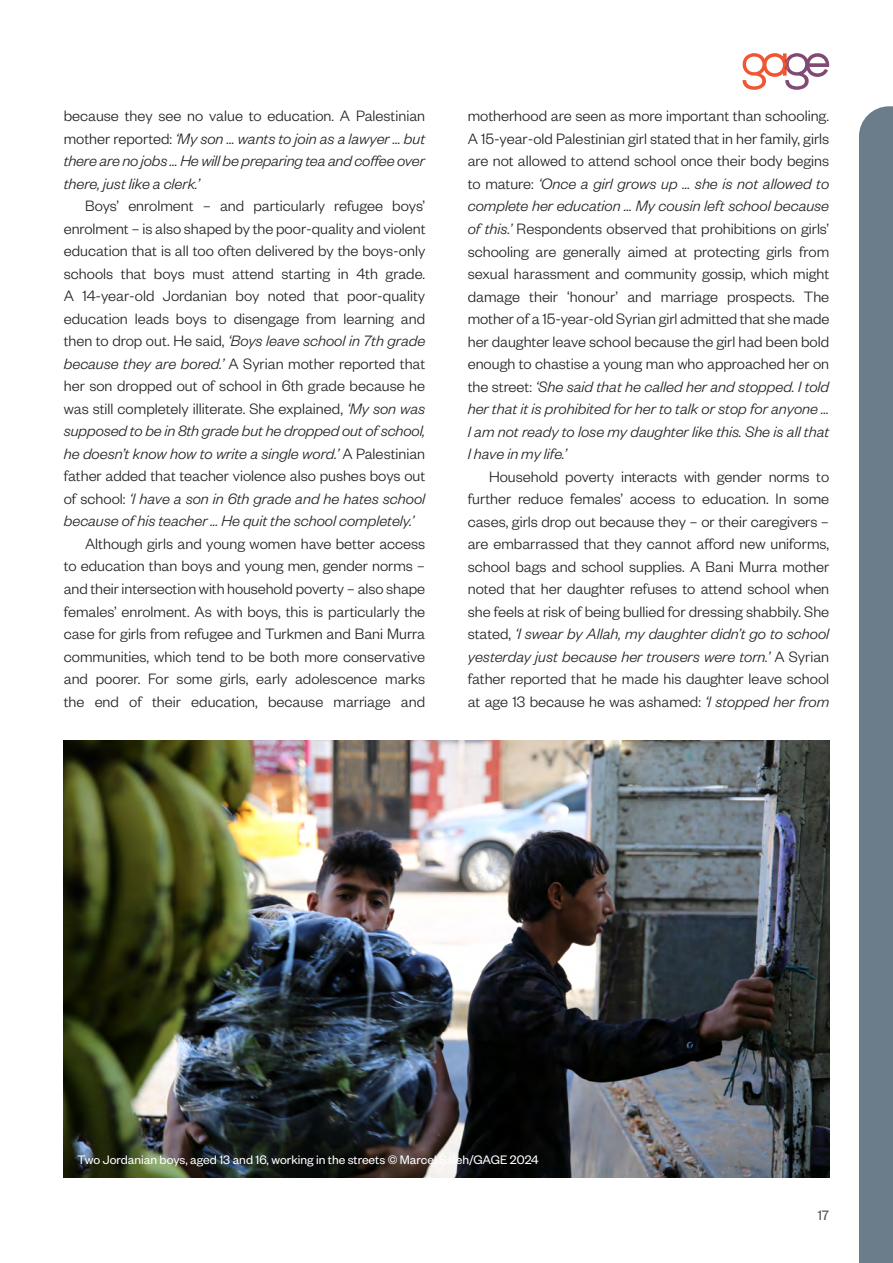
<style>
.page{position:relative;width:893px;height:1263px;background:#fff}
.page>*{position:absolute;margin:0;border:0;box-sizing:border-box;transform-origin:0 0}
.Body_paragraph{font:300 16.5px/22.5px "Founders Grotesk";color:#231f20;text-align:justify}
.Body_paragraph-2{font:italic 300 16.5px/22.5px "Founders Grotesk";letter-spacing:-.01em;color:#231f20;text-align:justify}
.t1{font:15px "Founders Grotesk";color:#4b515a}
.Image_Credit___Caption{font:13.5px "Founders Grotesk";color:#fff}
.s1{font-style:normal}
.s2{font-style:italic}
</style>
<div class="page">
<div style="left:859px;top:106px;width:34px;height:1157px;background:#6b7c8a"></div>
<svg style="left:742px;top:53px;width:87px;height:37px"></svg>
<img style="left:64px;top:741px;width:765px;height:437px">
<p class="Body_paragraph-2" style="left:64px;top:104px;width:363px"><span class="s1">because they see no value to education. A Palestinian mother reported:</span> ‘My son … wants to join as a lawyer … but there are no jobs … He will be preparing tea and coffee over there, just like a clerk.’</p>
<p class="Body_paragraph" style="left:64px;top:194px;width:363px;text-indent:21px">Boys’ enrolment – and particularly refugee boys’ enrolment – is also shaped by the poor-quality and violent education that is all too often delivered by the boys-only schools that boys must attend starting in 4th grade.<br>A 14-year-old Jordanian boy noted that poor-quality education leads boys to disengage from learning and then to drop out. He said, <span class="s2">‘Boys leave school in 7th grade because they are bored.’</span> A Syrian mother reported that her son dropped out of school in 6th grade because he was still completely illiterate. She explained, <span class="s2">‘My son was supposed to be in 8th grade but he dropped out of school, he doesn’t know how to write a single word.’</span> A Palestinian father added that teacher violence also pushes boys out of school: <span class="s2">‘I have a son in 6th grade and he hates school because of his teacher … He quit the school completely.’</span></p>
<p class="Body_paragraph" style="left:64px;top:532px;width:363px;text-indent:21px">Although girls and young women have better access to education than boys and young men, gender norms – and their intersection with household poverty – also shape females’ enrolment. As with boys, this is particularly the case for girls from refugee and Turkmen and Bani Murra communities, which tend to be both more conservative and poorer. For some girls, early adolescence marks the end of their education, because marriage and</p>
<p class="Body_paragraph" style="left:468px;top:104px;width:363px">motherhood are seen as more important than schooling.<br>A 15-year-old Palestinian girl stated that in her family, girls are not allowed to attend school once their body begins to mature: <span class="s2">‘Once a girl grows up … she is not allowed to complete her education … My cousin left school because of this.’</span> Respondents observed that prohibitions on girls’ schooling are generally aimed at protecting girls from sexual harassment and community gossip, which might damage their ‘honour’ and marriage prospects. The mother of a 15-year-old Syrian girl admitted that she made her daughter leave school because the girl had been bold enough to chastise a young man who approached her on the street: <span class="s2">‘She said that he called her and stopped. I told her that it is prohibited for her to talk or stop for anyone ...<br>I am not ready to lose my daughter like this. She is all that I have in my life.’</span></p>
<p class="Body_paragraph" style="left:468px;top:464px;width:363px;text-indent:21px">Household poverty interacts with gender norms to further reduce females’ access to education. In some cases, girls drop out because they – or their caregivers – are embarrassed that they cannot afford new uniforms, school bags and school supplies. A Bani Murra mother noted that her daughter refuses to attend school when she feels at risk of being bullied for dressing shabbily. She stated, <span class="s2">‘I swear by Allah, my daughter didn’t go to school yesterday just because her trousers were torn.’</span> A Syrian father reported that he made his daughter leave school at age 13 because he was ashamed: <span class="s2">‘I stopped her from</span></p>
<p class="Image_Credit___Caption" style="left:78px;top:1152px;width:463px">Two Jordanian boys, aged 13 and 16, working in the streets © Marcel Saleh/GAGE 2024</p>
<p class="t1" style="left:818px;top:1206px;width:13px">17</p>
</div>
